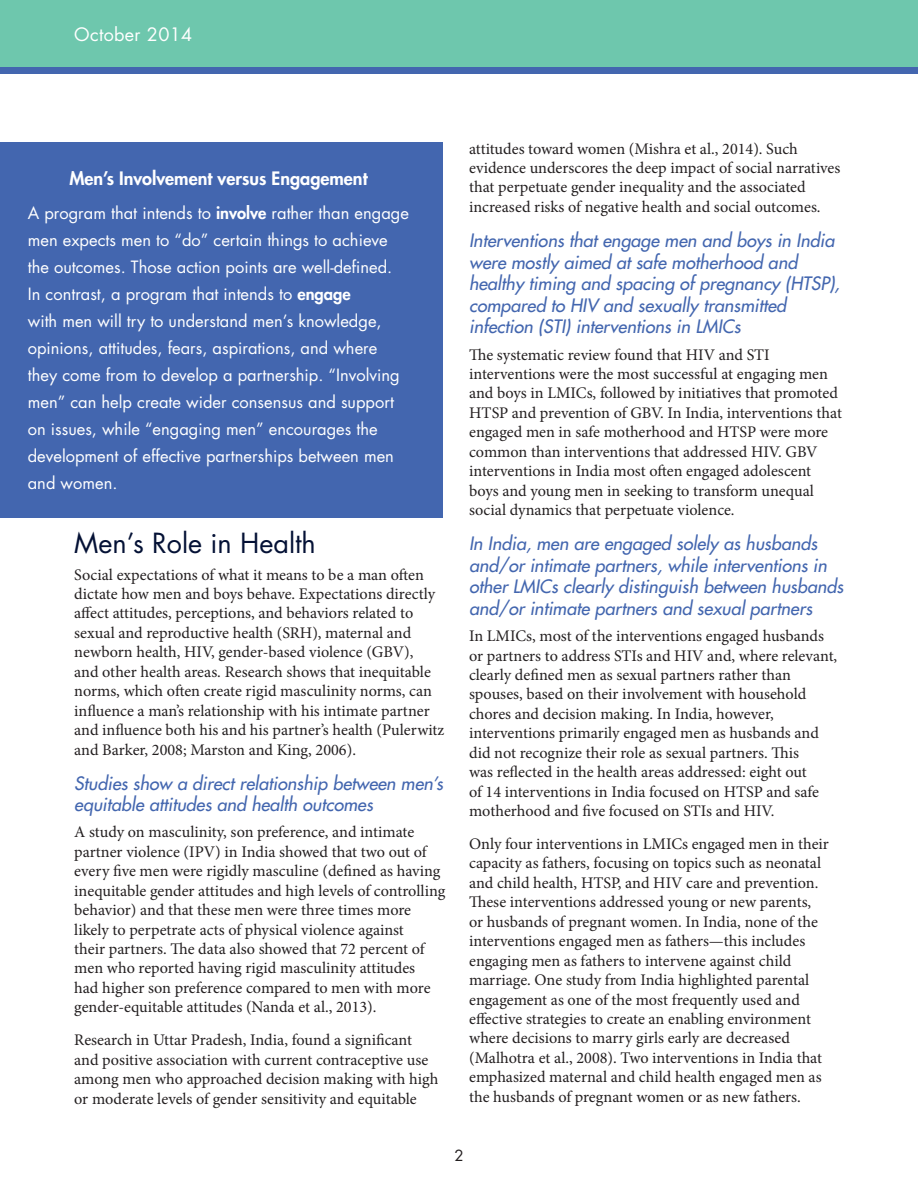
<style>
.page{position:relative;width:918px;height:1188px;background:#fff}
.page>*{position:absolute;margin:0;border:0;box-sizing:border-box;transform-origin:0 0}
.Heading_1{font:27px "Futura Std";color:#041135}
.Heading_2{font:italic 500 18px/21.6px "Futura Std";color:#4366af}
.Callout_Box{font:800 18px "Futura Std";color:#fff}
.t1{font:18px "Futura Std";letter-spacing:.02em;color:#fff}
.Callout_Box-2{font:16.5px/27px "Futura Std";color:#fff}
.Body{font:16.2px/19.5px "Minion Pro";color:#231f20}
.t2{font:15px "Futura Std";color:#231f20}
.s1{font-weight:800}
</style>
<div class="page">
<div style="left:0;top:0;width:918px;height:68px;background:#6ec7ad"></div>
<div style="left:0;top:68px;width:918px;height:6px;background:#4366af"></div>
<div style="left:0;top:142px;width:443px;height:376px;background:#4366af"></div>
<p class="t1" style="left:74px;top:23px;width:120px">October 2014</p>
<p class="Callout_Box" style="left:69px;top:167px;width:300px">Men’s Involvement versus Engagement</p>
<p class="Callout_Box-2" style="left:28px;top:200px;width:383px">A program that intends to <span class="s1">involve</span> rather than engage men expects men to “do” certain things to achieve the outcomes. Those action points are well-defined.<br>In contrast, a program that intends to <span class="s1">engage<br></span>with men will try to understand men’s knowledge, opinions, attitudes, fears, aspirations, and where they come from to develop a partnership. “Involving men” can help create wider consensus and support on issues, while “engaging men” encourages the development of effective partnerships between men and women.</p>
<p class="Heading_1" style="left:74px;top:526px;width:243px">Men’s Role in Health</p>
<p class="Body" style="left:74px;top:565px;width:372px">Social expectations of what it means to be a man often dictate how men and boys behave. Expectations directly affect attitudes, perceptions, and behaviors related to sexual and reproductive health (SRH), maternal and newborn health, HIV, gender-based violence (GBV),<br>and other health areas. Research shows that inequitable norms, which often create rigid masculinity norms, can influence a man’s relationship with his intimate partner and influence both his and his partner’s health (Pulerwitz and Barker, 2008; Marston and King, 2006).</p>
<p class="Heading_2" style="left:74px;top:773px;width:370px">Studies show a direct relationship between men’s equitable attitudes and health outcomes</p>
<p class="Body" style="left:74px;top:823px;width:373px">A study on masculinity, son preference, and intimate partner violence (IPV) in India showed that two out of every five men were rigidly masculine (defined as having inequitable gender attitudes and high levels of controlling behavior) and that these men were three times more likely to perpetrate acts of physical violence against<br>their partners. The data also showed that 72 percent of men who reported having rigid masculinity attitudes<br>had higher son preference compared to men with more gender-equitable attitudes (Nanda et al., 2013).</p>
<p class="Body" style="left:74px;top:1030px;width:366px">Research in Uttar Pradesh, India, found a significant and positive association with current contraceptive use among men who approached decision making with high or moderate levels of gender sensitivity and equitable</p>
<p class="Body" style="left:469px;top:139px;width:373px">attitudes toward women (Mishra et al., 2014). Such evidence underscores the deep impact of social narratives that perpetuate gender inequality and the associated increased risks of negative health and social outcomes.</p>
<p class="Heading_2" style="left:469px;top:230px;width:372px">Interventions that engage men and boys in India were mostly aimed at safe motherhood and healthy timing and spacing of pregnancy (HTSP), compared to HIV and sexually transmitted infection (STI) interventions in LMICs</p>
<p class="Body" style="left:469px;top:345px;width:374px">The systematic review found that HIV and STI interventions were the most successful at engaging men and boys in LMICs, followed by initiatives that promoted HTSP and prevention of GBV. In India, interventions that engaged men in safe motherhood and HTSP were more common than interventions that addressed HIV. GBV interventions in India most often engaged adolescent boys and young men in seeking to transform unequal social dynamics that perpetuate violence.</p>
<p class="Heading_2" style="left:469px;top:533px;width:376px">In India, men are engaged solely as husbands and/or intimate partners, while interventions in other LMICs clearly distinguish between husbands and/or intimate partners and sexual partners</p>
<p class="Body" style="left:469px;top:626px;width:370px">In LMICs, most of the interventions engaged husbands or partners to address STIs and HIV and, where relevant, clearly defined men as sexual partners rather than spouses, based on their involvement with household chores and decision making. In India, however, interventions primarily engaged men as husbands and did not recognize their role as sexual partners. This<br>was reflected in the health areas addressed: eight out<br>of 14 interventions in India focused on HTSP and safe motherhood and five focused on STIs and HIV.</p>
<p class="Body" style="left:469px;top:834px;width:361px">Only four interventions in LMICs engaged men in their capacity as fathers, focusing on topics such as neonatal and child health, HTSP, and HIV care and prevention.<br>These interventions addressed young or new parents, or husbands of pregnant women. In India, none of the interventions engaged men as fathers—this includes engaging men as fathers to intervene against child marriage. One study from India highlighted parental engagement as one of the most frequently used and effective strategies to create an enabling environment where decisions to marry girls early are decreased (Malhotra et al., 2008). Two interventions in India that emphasized maternal and child health engaged men as the husbands of pregnant women or as new fathers.</p>
<p class="t2" style="left:454px;top:1146px;width:11px">2</p>
</div>
